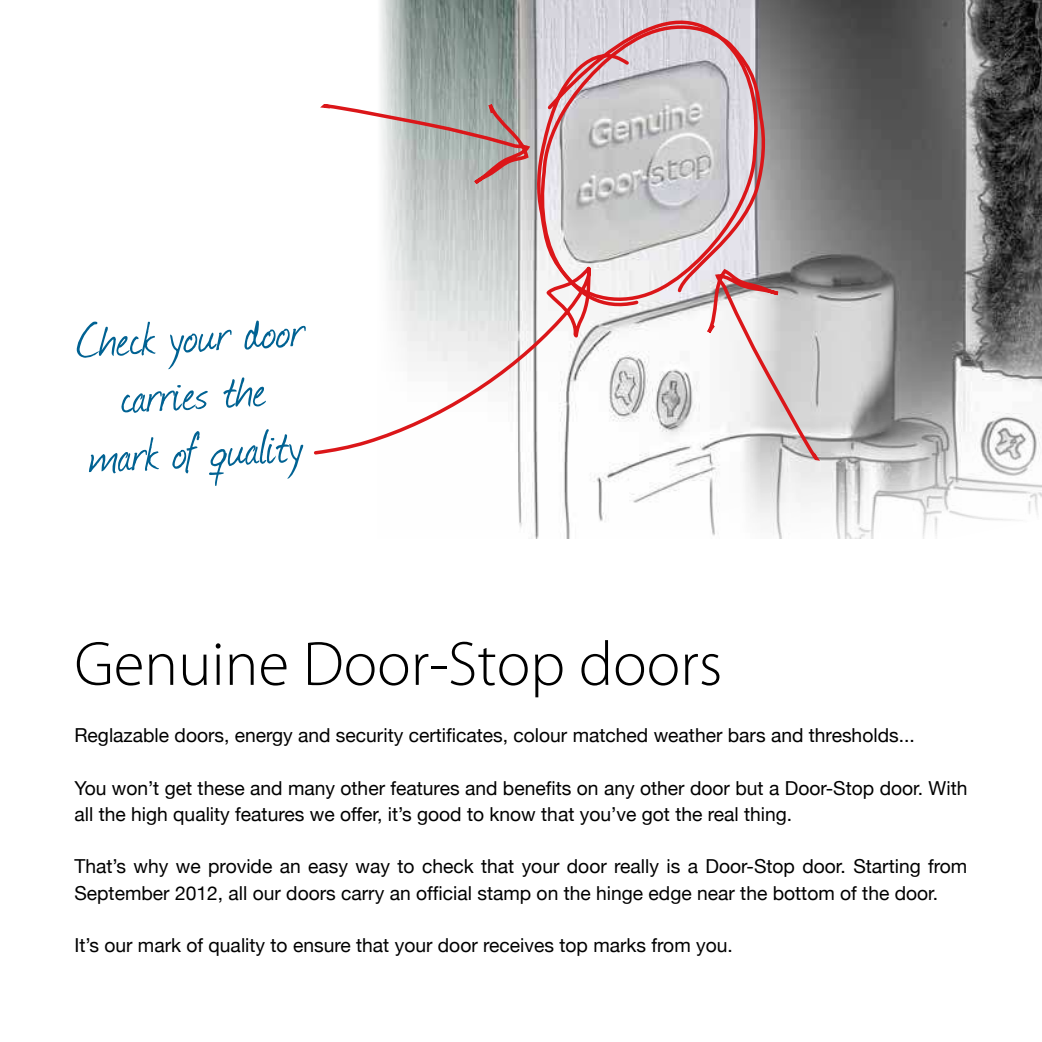
<style>
.page{position:relative;width:1042px;height:1042px;background:#fff}
.page>*{position:absolute;margin:0;border:0;box-sizing:border-box;transform-origin:0 0}
.t1{font:300 63px "Myriad Pro";color:#000}
.t2{font:56px/57.8px "Journal";color:#006293;text-align:center}
.t3{font:19.25px/26.2px "Helvetica Neue";color:#000}
</style>
<div class="page">
<img style="left:411px;top:0;width:631px;height:538px">
<svg style="left:380px;top:0;width:31px;height:261px"></svg>
<svg style="left:321px;top:4px;width:211px;height:199px"></svg>
<svg style="left:656px;top:267px;width:165px;height:193px"></svg>
<svg style="left:314px;top:261px;width:278px;height:196px"></svg>
<svg style="left:537px;top:15px;width:222px;height:292px"></svg>
<svg style="left:539px;top:19px;width:226px;height:292px;background:#d1bec1"></svg>
<h2 class="t2" style="left:74px;top:312px;width:230px;rotate:-3deg">Check your door carries the mark of quality</h2>
<h1 class="t1" style="left:74px;top:640px;width:649px">Genuine Door-Stop doors</h1>
<p class="t3" style="left:74px;top:723px;width:842px">Reglazable doors, energy and security certificates, colour matched weather bars and thresholds...</p>
<p class="t3" style="left:74px;top:775px;width:894px">You won’t get these and many other features and benefits on any other door but a Door-Stop door. With all the high quality features we offer, it’s good to know that you’ve got the real thing.</p>
<p class="t3" style="left:74px;top:854px;width:894px">That’s why we provide an easy way to check that your door really is a Door-Stop door. Starting from<br>September 2012, all our doors carry an official stamp on the hinge edge near the bottom of the door.</p>
<p class="t3" style="left:74px;top:933px;width:660px">It’s our mark of quality to ensure that your door receives top marks from you.</p>
</div>
